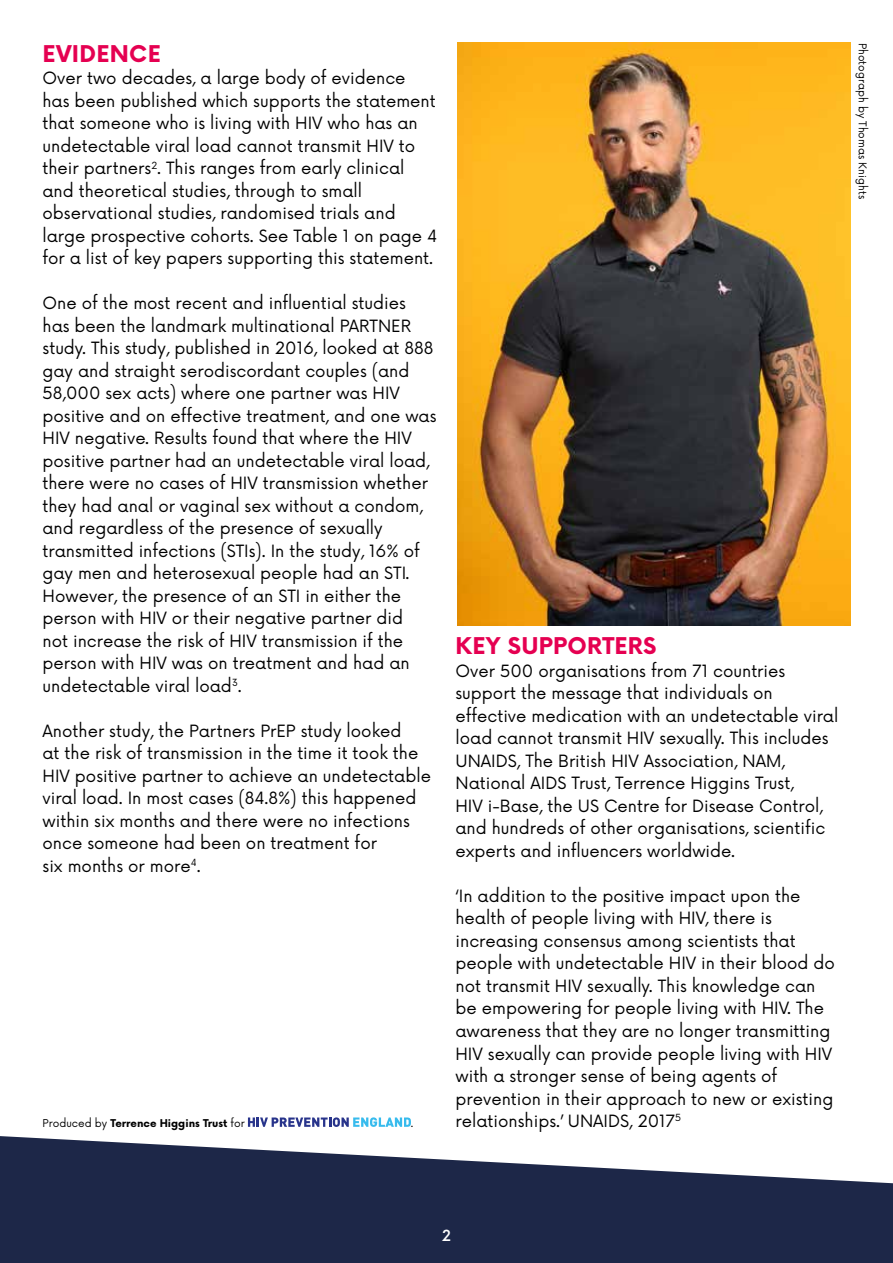
<style>
.page{position:relative;width:893px;height:1263px;background:#fff}
.page>*{position:absolute;margin:0;border:0;box-sizing:border-box;transform-origin:0 0}
.t1{font:700 22.5px "Now";letter-spacing:.015em;color:#e50051}
.t2{font:16.5px/22.5px "Now";color:#000}
.t3{font:500 15px "Now";color:#fff}
.t4{font:700 10.5px "Now";color:#000}
.t5{font:10.5px "Now";color:#000}
.s1{font-weight:400}
</style>
<div class="page">
<svg style="left:0;top:1136px;width:893px;height:127px;fill:#1d2748"></svg>
<img style="left:457px;top:43px;width:393px;height:582px">
<svg style="left:248px;top:1117px;width:163px;height:10px"></svg>
<h1 class="t1" style="left:43px;top:37px;width:120px">EVIDENCE</h1>
<p class="t2" style="left:43px;top:66px;width:396px">Over two decades, a large body of evidence<br>has been published which supports the statement that someone who is living with HIV who has an undetectable viral load cannot transmit HIV to their partners<sup>2</sup>. This ranges from early clinical and theoretical studies, through to small observational studies, randomised trials and large prospective cohorts. See Table 1 on page 4 for a list of key papers supporting this statement.</p>
<p class="t2" style="left:43px;top:291px;width:396px">One of the most recent and influential studies has been the landmark multinational PARTNER study. This study, published in 2016, looked at 888 gay and straight serodiscordant couples (and 58,000 sex acts) where one partner was HIV positive and on effective treatment, and one was HIV negative. Results found that where the HIV positive partner had an undetectable viral load, there were no cases of HIV transmission whether they had anal or vaginal sex without a condom, and regardless of the presence of sexually transmitted infections (STIs). In the study, 16% of gay men and heterosexual people had an STI.<br>However, the presence of an STI in either the person with HIV or their negative partner did<br>not increase the risk of HIV transmission if the person with HIV was on treatment and had an undetectable viral load<sup>3</sup>.</p>
<p class="t2" style="left:43px;top:718px;width:390px">Another study, the Partners PrEP study looked<br>at the risk of transmission in the time it took the HIV positive partner to achieve an undetectable viral load. In most cases (84.8%) this happened within six months and there were no infections once someone had been on treatment for<br>six months or more<sup>4</sup>.</p>
<p class="t4" style="left:43px;top:1115px;width:204px"><span class="s1">Produced by</span> Terrence Higgins Trust <span class="s1">for</span></p>
<p class="t5" style="left:411px;top:1114px;width:4px">.</p>
<p class="t5" style="left:871px;top:43px;width:158px;rotate:90deg">Photograph by Thomas Knights</p>
<h1 class="t1" style="left:456px;top:629px;width:202px">KEY SUPPORTERS</h1>
<p class="t2" style="left:455px;top:658px;width:384px">Over 500 organisations from 71 countries support the message that individuals on effective medication with an undetectable viral load cannot transmit HIV sexually. This includes UNAIDS, The British HIV Association, NAM, National AIDS Trust, Terrence Higgins Trust,<br>HIV i-Base, the US Centre for Disease Control, and hundreds of other organisations, scientific experts and influencers worldwide.</p>
<p class="t2" style="left:455px;top:883px;width:381px">‘In addition to the positive impact upon the health of people living with HIV, there is increasing consensus among scientists that people with undetectable HIV in their blood do not transmit HIV sexually. This knowledge can be empowering for people living with HIV. The awareness that they are no longer transmitting HIV sexually can provide people living with HIV with a stronger sense of being agents of prevention in their approach to new or existing relationships.’ UNAIDS, 2017<sup>5</sup></p>
<p class="t3" style="left:442px;top:1224px;width:10px">2</p>
</div>
